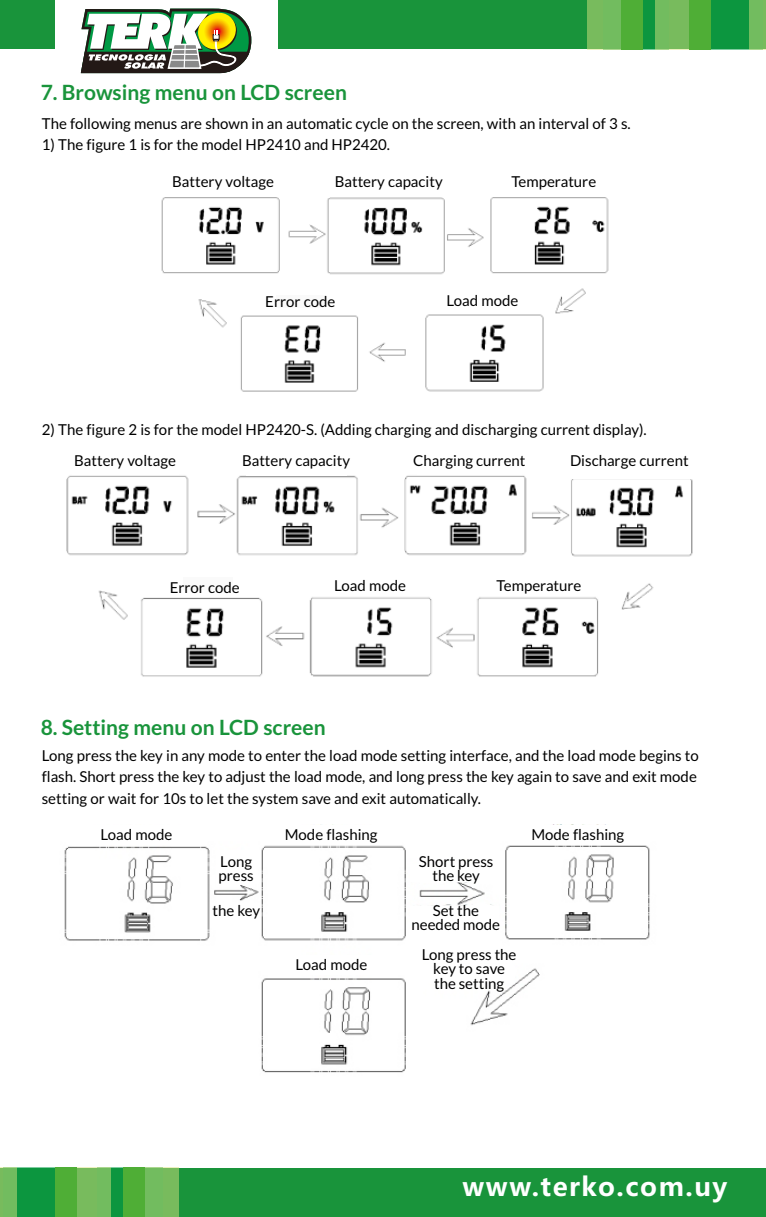
<style>
.page{position:relative;width:766px;height:1217px;background:#fff}
.page>*{position:absolute;margin:0;border:0;box-sizing:border-box;transform-origin:0 0}
.t1{font:700 25.8px "Microsoft Ya Hei";letter-spacing:.06em;color:#fff}
.t2{font:700 21px "Lato";color:#19943b}
.t3{font:15px/14.4px "Lato";color:#000}
</style>
<div class="page">
<img style="left:66px;top:475px;width:627px;height:202px">
<div style="left:495px;top:570px;width:87px;height:24px;background:#fff"></div>
<div style="left:327px;top:570px;width:86px;height:26px;background:#fff"></div>
<div style="left:164px;top:570px;width:82px;height:26px;background:#fff"></div>
<div style="left:183px;top:577px;width:50px;height:12px;background:#fafafa"></div>
<div style="left:572px;top:454px;width:120px;height:24px;background:#fff"></div>
<img style="left:161px;top:197px;width:448px;height:195px">
<div style="left:439px;top:288px;width:86px;height:25px;background:#fff"></div>
<div style="left:257px;top:288px;width:82px;height:25px;background:#fff"></div>
<div style="left:276px;top:295px;width:49px;height:12px;background:#fafafa"></div>
<img style="left:64px;top:845px;width:586px;height:228px">
<svg style="left:215px;top:849px;width:40px;height:38px"></svg>
<svg style="left:409px;top:863px;width:75px;height:21px"></svg>
<svg style="left:409px;top:901px;width:90px;height:25px"></svg>
<div style="left:261px;top:954px;width:141px;height:20px;background:#fff"></div>
<svg style="left:413px;top:963px;width:104px;height:20px"></svg>
<div style="left:0;top:1167px;width:765px;height:49px;background:#19943b"></div>
<div style="left:97px;top:1167px;width:65px;height:49px;background:#094;opacity:.5"></div>
<div style="left:3px;top:1167px;width:66px;height:49px;background:#0c963f"></div>
<div style="left:69px;top:1167px;width:41px;height:49px;background:#78bb5d"></div>
<div style="left:0;top:1167px;width:17px;height:49px;background:#72bc5f"></div>
<div style="left:137px;top:1167px;width:41px;height:49px;background:#72bc5f"></div>
<div style="left:55px;top:1167px;width:22px;height:49px;background:#4fae36"></div>
<div style="left:123px;top:1167px;width:22px;height:49px;background:#4fae36"></div>
<div style="left:0;top:0;width:765px;height:49px;background:#19943b"></div>
<div style="left:603px;top:0;width:66px;height:49px;background:#094;opacity:.5"></div>
<div style="left:696px;top:0;width:66px;height:49px;background:#0c963f"></div>
<div style="left:655px;top:0;width:42px;height:49px;background:#78bb5d"></div>
<div style="left:748px;top:0;width:17px;height:49px;background:#72bc5f"></div>
<div style="left:587px;top:0;width:42px;height:49px;background:#72bc5f"></div>
<div style="left:688px;top:0;width:22px;height:49px;background:#4fae36"></div>
<div style="left:620px;top:0;width:22px;height:49px;background:#4fae36"></div>
<div style="left:55px;top:0;width:222px;height:58px;background:#fff"></div>
<svg style="left:81px;top:9px;width:170px;height:64px"></svg>
<hr style="left:171px;top:59px;width:28px;height:2px;background:#fff">
<h2 class="t2" style="left:41px;top:83px;width:307px">7. Browsing menu on LCD screen</h2>
<p class="t3" style="left:42px;top:117px;width:590px">The following menus are shown in an automatic cycle on the screen, with an interval of 3 s.</p>
<p class="t3" style="left:42px;top:138px;width:350px">1) The figure 1 is for the model HP2410 and HP2420.</p>
<p class="t3" style="left:172px;top:175px;width:103px">Battery voltage</p>
<p class="t3" style="left:334px;top:175px;width:109px">Battery capacity</p>
<p class="t3" style="left:511px;top:175px;width:86px">Temperature</p>
<p class="t3" style="left:265px;top:295px;width:71px">Error code</p>
<p class="t3" style="left:446px;top:294px;width:73px">Load mode</p>
<p class="t3" style="left:74px;top:415px;width:574px;line-height:31.2px;text-indent:-32px">2) The figure 2 is for the model HP2420-S. (Adding charging and discharging current display).<br>Battery voltage</p>
<p class="t3" style="left:242px;top:454px;width:109px">Battery capacity</p>
<p class="t3" style="left:413px;top:454px;width:114px">Charging current</p>
<p class="t3" style="left:570px;top:454px;width:120px">Discharge current</p>
<p class="t3" style="left:170px;top:580px;width:71px">Error code</p>
<p class="t3" style="left:334px;top:579px;width:73px">Load mode</p>
<p class="t3" style="left:496px;top:579px;width:86px">Temperature</p>
<h2 class="t2" style="left:41px;top:718px;width:286px">8. Setting menu on LCD screen</h2>
<p class="t3" style="left:42px;top:745px;width:658px;line-height:21.6px">Long press the key in any mode to enter the load mode setting interface, and the load mode begins to flash. Short press the key to adjust the load mode, and long press the key again to save and exit mode setting or wait for 10s to let the system save and exit automatically.</p>
<p class="t3" style="left:100px;top:828px;width:73px">Load mode</p>
<p class="t3" style="left:285px;top:828px;width:94px">Mode flashing</p>
<p class="t3" style="left:531px;top:828px;width:94px">Mode flashing</p>
<p class="t3" style="left:218px;top:855px;width:37px">Long press</p>
<p class="t3" style="left:212px;top:903px;width:49px">the key</p>
<p class="t3" style="left:419px;top:855px;width:76px;text-align:center">Short press the key</p>
<p class="t3" style="left:411px;top:903px;width:90px;text-align:center">Set the needed mode</p>
<p class="t3" style="left:295px;top:958px;width:73px">Load mode</p>
<p class="t3" style="left:421px;top:947px;width:96px;text-align:center">Long press the key to save the setting</p>
<h1 class="t1" style="left:462px;top:1174px;width:266px">www.terko.com.uy</h1>
</div>
